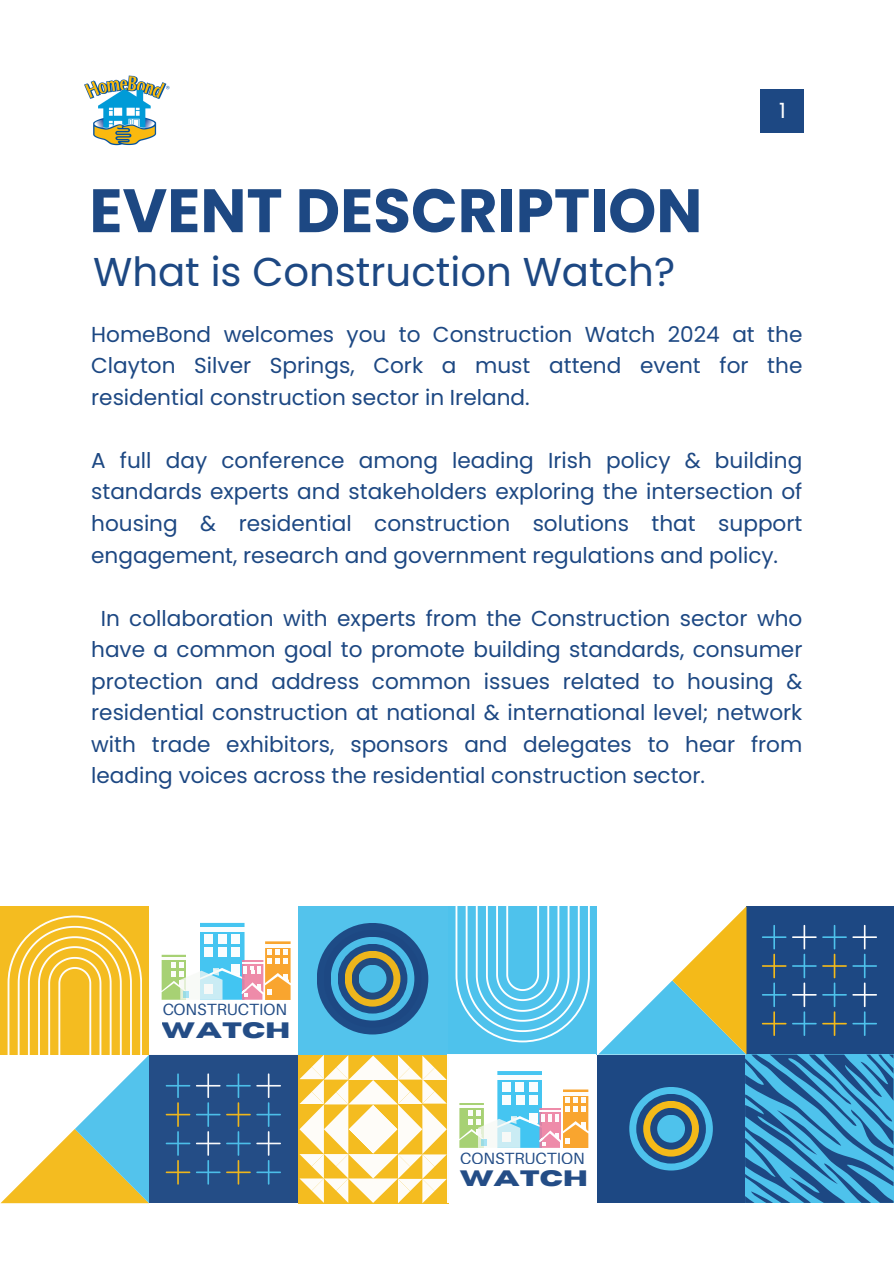
<style>
.page{position:relative;width:894px;height:1264px;background:#fff}
.page>*{position:absolute;margin:0;border:0;box-sizing:border-box;transform-origin:0 0}
.t1{font:700 61.2px "Poppins";color:#1d4883}
.t2{font:40.2px "Poppins";color:#1d4883}
.t3{font:700 22.2px "Horizon";color:#1d4883}
.t4{font:21.6px/31.5px "Poppins";color:#1d4883;text-align:justify}
.t5{font:21px "Poppins";color:#fff}
.t6{font:16.2px "Aileron";color:#1d4883}
</style>
<div class="page">
<div style="left:760px;top:89px;width:44px;height:44px;background:#1d4883"></div>
<img style="left:84px;top:75px;width:86px;height:71px">
<svg style="left:299px;top:1054px;width:147px;height:149px"></svg>
<div style="left:298px;top:906px;width:150px;height:148px;background:#4ec2ec"></div>
<div style="left:316px;top:922px;width:112px;height:112px;background:#1d4883;border-radius:50%"></div>
<div style="left:330px;top:936px;width:84px;height:84px;background:#4ec2ec;border-radius:50%"></div>
<div style="left:337px;top:943px;width:70px;height:70px;background:#1d4883;border-radius:50%"></div>
<svg style="left:344px;top:950px;width:56px;height:56px"></svg>
<div style="left:351px;top:957px;width:42px;height:42px;background:#1d4883;border-radius:50%"></div>
<div style="left:358px;top:964px;width:28px;height:28px;background:#4ec2ec;border-radius:50%"></div>
<div style="left:149px;top:1054px;width:148px;height:149px;background:#244d86"></div>
<svg style="left:166px;top:1073px;width:24px;height:111px"></svg>
<svg style="left:196px;top:1073px;width:24px;height:111px"></svg>
<svg style="left:226px;top:1073px;width:55px;height:111px"></svg>
<div style="left:0;top:906px;width:148px;height:148px;background:#f4bc20"></div>
<svg style="left:0;top:915px;width:149px;height:288px"></svg>
<svg style="left:162px;top:922px;width:128px;height:77px"></svg>
<div style="left:448px;top:906px;width:148px;height:148px;background:#4ec2ec"></div>
<svg style="left:455px;top:906px;width:134px;height:136px"></svg>
<svg style="left:598px;top:906px;width:295px;height:296px"></svg>
<svg style="left:459px;top:1071px;width:129px;height:77px"></svg>
<h4 class="t5" style="left:778px;top:96px;width:8px">1</h4>
<p class="t1" style="left:89px;top:168px;width:614px">EVENT DESCRIPTION</p>
<h1 class="t2" style="left:93px;top:244px;width:583px">What is Construction Watch?</h1>
<h2 class="t4" style="left:91px;top:318px;width:712px">HomeBond welcomes you to Construction Watch 2024 at the Clayton Silver Springs, Cork a must attend event for the residential construction sector in Ireland.</h2>
<h4 class="t4" style="left:91px;top:444px;width:712px">A full day conference among leading Irish policy &amp; building standards experts and stakeholders exploring the intersection of housing &amp; residential construction solutions that support engagement, research and government regulations and policy.</h4>
<h4 class="t4" style="left:91px;top:602px;width:712px;text-indent:9px">In collaboration with experts from the Construction sector who have a common goal to promote building standards, consumer protection and address common issues related to housing &amp; residential construction at national &amp; international level; network with trade exhibitors, sponsors and delegates to hear from leading voices across the residential construction sector.</h4>
<p class="t6" style="left:162px;top:999px;width:126px">CONSTRUCTION</p>
<p class="t3" style="left:162px;top:1019px;width:130px">WATCH</p>
<p class="t6" style="left:460px;top:1147px;width:126px">CONSTRUCTION</p>
<p class="t3" style="left:459px;top:1167px;width:130px">WATCH</p>
</div>
